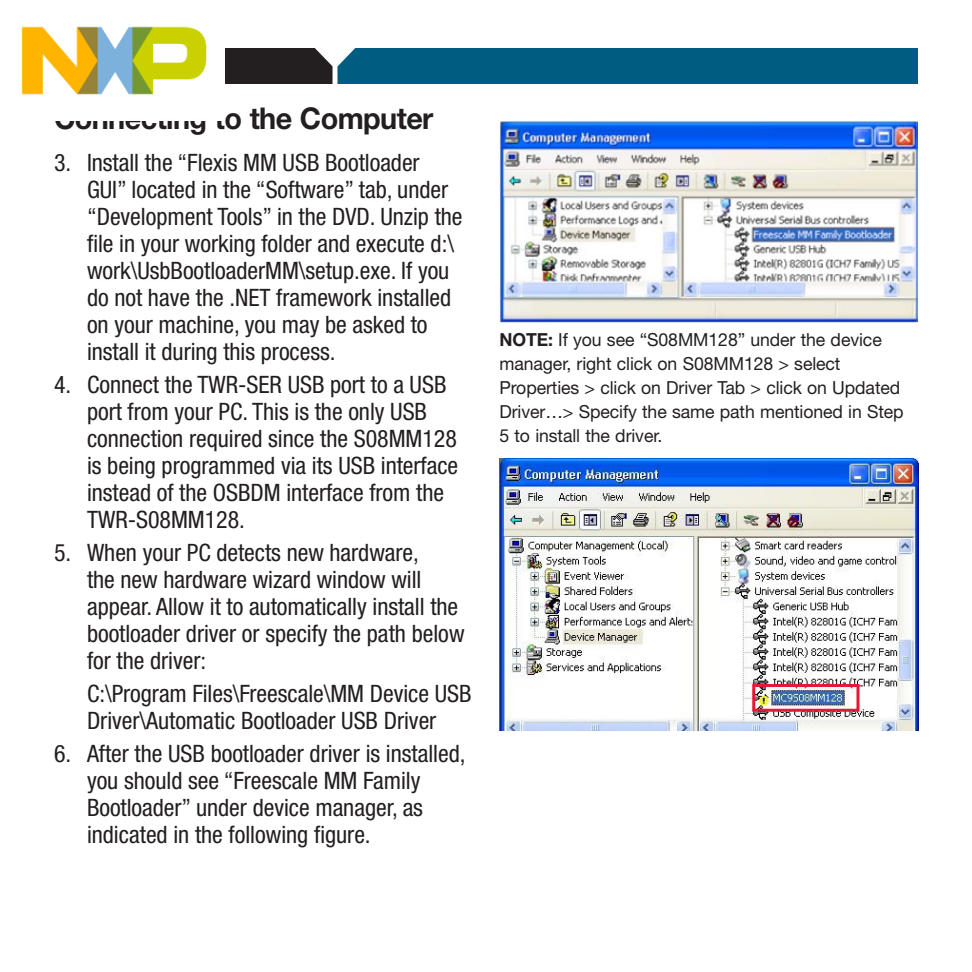
<style>
.page{position:relative;width:972px;height:972px;background:#fff}
.page>*{position:absolute;margin:0;border:0;box-sizing:border-box;transform-origin:0 0}
.t1{font:700 30px "Helvetica Neue LT Pro";letter-spacing:-.02em;color:#231f20;scale:.96 1}
.t2{font:condensed 24px/27px "Helvetica Neue LT Pro";color:#231f20}
.t3{font:18px/24px "Helvetica Neue LT Pro";letter-spacing:-.005em;color:#231f20}
.s1{font-weight:700}
</style>
<div class="page">
<svg style="left:225px;top:48px;width:693px;height:36px;background:#0a5775"></svg>
<img style="left:500px;top:121px;width:418px;height:201px">
<img style="left:500px;top:458px;width:418px;height:272px">
<div style="left:752px;top:684px;width:108px;height:28px;border:3px solid #e51836"></div>
<img style="left:21px;top:26px;width:186px;height:69px">
<p class="t1" style="left:54px;top:99px;width:397px">Connecting to the Computer</p>
<p class="t2" style="left:87px;top:148px;width:377px;text-indent:-33px">3. Install the “Flexis MM USB Bootloader GUI” located in the “Software” tab, under “Development Tools” in the DVD. Unzip the file in your working folder and execute d:\ work\UsbBootloaderMM\setup.exe. If you do not have the .NET framework installed on your machine, you may be asked to install it during this process.</p>
<p class="t2" style="left:87px;top:370px;width:373px;text-indent:-33px">4. Connect the TWR-SER USB port to a USB port from your PC. This is the only USB connection required since the S08MM128 is being programmed via its USB interface instead of the OSBDM interface from the TWR-S08MM128.</p>
<p class="t2" style="left:87px;top:538px;width:379px;text-indent:-33px">5. When your PC detects new hardware,<br>the new hardware wizard window will appear. Allow it to automatically install the bootloader driver or specify the path below for the driver:</p>
<p class="t2" style="left:87px;top:679px;width:386px">C:\Program Files\Freescale\MM Device USB<br>Driver\Automatic Bootloader USB Driver</p>
<p class="t2" style="left:87px;top:739px;width:380px;text-indent:-33px">6. After the USB bootloader driver is installed, you should see “Freescale MM Family Bootloader” under device manager, as indicated in the following figure.</p>
<p class="t3" style="left:500px;top:328px;width:406px"><span class="s1">NOTE:</span> If you see “S08MM128” under the device manager, right click on S08MM128 &gt; select Properties &gt; click on Driver Tab &gt; click on Updated Driver…&gt; Specify the same path mentioned in Step 5 to install the driver.</p>
</div>
